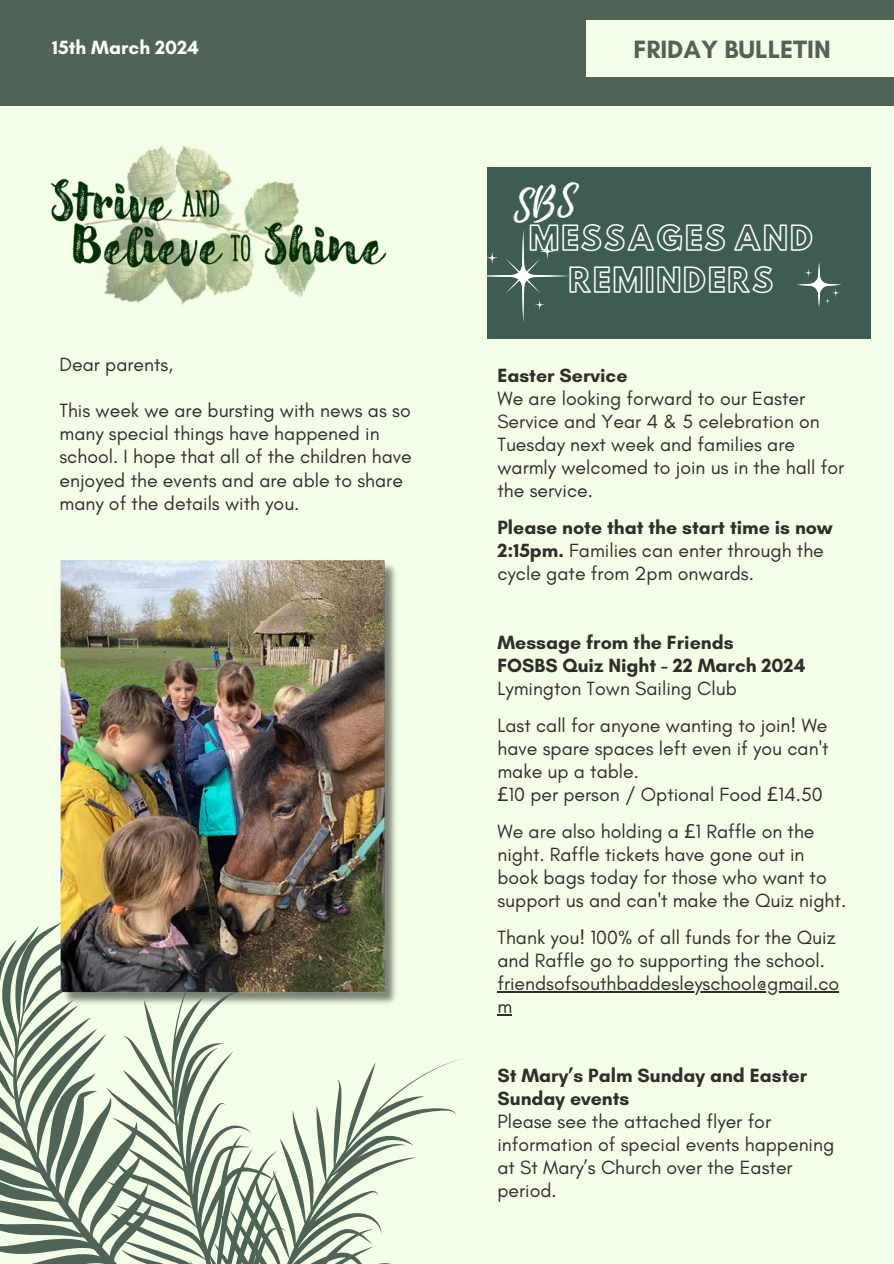
<style>
.page{position:relative;width:894px;height:1264px;background:#fff}
.page>*{position:absolute;margin:0;border:0;box-sizing:border-box;transform-origin:0 0}
.t1{font:30px/41.7px "Hussar Ekologiczne 1";letter-spacing:.06em;color:#fff;text-align:center}
.t2{font:700 25.5px "Glacial Indifference";color:#4f6456}
.t3{font:19.5px/23px "Glacial Indifference";color:#2e2e2a}
.t4{font:700 19.5px/23px "Glacial Indifference";color:#2e2e2a}
.t5{font:700 19.5px "Glacial Indifference";color:#fff}
.s1{font-weight:700}
.s2{font-family:"Noto Sans"}
</style>
<div class="page">
<div style="left:0;top:0;width:893px;height:1263px;background:#f4ffe8"></div>
<div style="left:0;top:0;width:893px;height:106px;background:#4f6456"></div>
<div style="left:586px;top:21px;width:307px;height:56px;background:#f4ffe8"></div>
<img style="left:50px;top:145px;width:337px;height:160px">
<div style="left:487px;top:167px;width:383px;height:172px;background:#3d5d50"></div>
<svg style="left:485px;top:230px;width:84px;height:92px"></svg>
<svg style="left:797px;top:263px;width:44px;height:44px"></svg>
<img style="left:59px;top:560px;width:337px;height:379px">
<svg style="left:0;top:939px;width:396px;height:324px"></svg>
<svg style="left:174px;top:1057px;width:290px;height:206px"></svg>
<hr style="left:497px;top:991px;width:342px;height:1px;background:#2e2e2a">
<svg style="left:497px;top:1014px;width:15px;height:1px"></svg>
<p class="t5" style="left:52px;top:35px;width:148px">15th March 2024</p>
<p class="t2" style="left:633px;top:34px;width:199px">FRIDAY BULLETIN</p>
<p class="t3" style="left:59px;top:353px;width:115px">Dear parents,</p>
<h1 class="t3" style="left:59px;top:399px;width:354px">This week we are bursting with news as so many special things have happened in school. I hope that all of the children have enjoyed the events and are able to share many of the details with you.</h1>
<p class="t1" style="left:529px;top:220px;width:286px">MESSAGES AND<br>REMINDERS</p>
<h2 class="t4" style="left:497px;top:363px;width:131px">Easter Service</h2>
<p class="t3" style="left:497px;top:386px;width:348px">We are looking forward to our Easter<br>Service and Year 4 &amp; 5 celebration on<br>Tuesday next week and families are warmly welcomed to join us in the hall for the service.</p>
<p class="t3" style="left:497px;top:515px;width:336px"><span class="s1">Please note that the start time is now<br>2:15pm.</span> Families can enter through the cycle gate from 2pm onwards.</p>
<p class="t4" style="left:497px;top:630px;width:237px">Message from the Friends</p>
<p class="t4" style="left:497px;top:653px;width:309px">FOSBS Quiz Night - 22 March 2024</p>
<p class="t3" style="left:497px;top:676px;width:241px">Lymington Town Sailing Club</p>
<p class="t3" style="left:497px;top:713px;width:332px;text-align:justify">Last call for anyone wanting to join! We have spare spaces left even if you can't make up a table.</p>
<p class="t3" style="left:497px;top:782px;width:327px"><span class="s2">£</span>10 per person / Optional Food <span class="s2">£</span>14.50</p>
<p class="t3" style="left:497px;top:819px;width:350px">We are also holding a <span class="s2">£</span>1 Raffle on the night. Raffle tickets have gone out in book bags today for those who want to support us and can't make the Quiz night.</p>
<p class="t3" style="left:497px;top:925px;width:339px">Thank you! 100% of all funds for the Quiz and Raffle go to supporting the school.</p>
<p class="t3" style="left:497px;top:971px;width:343px">friendsofsouthbaddesleyschool@gmail.co m</p>
<p class="t4" style="left:497px;top:1063px;width:311px">St Mary’s Palm Sunday and Easter<br>Sunday events</p>
<p class="t3" style="left:497px;top:1109px;width:338px">Please see the attached flyer for information of special events happening at St Mary’s Church over the Easter period.</p>
</div>
